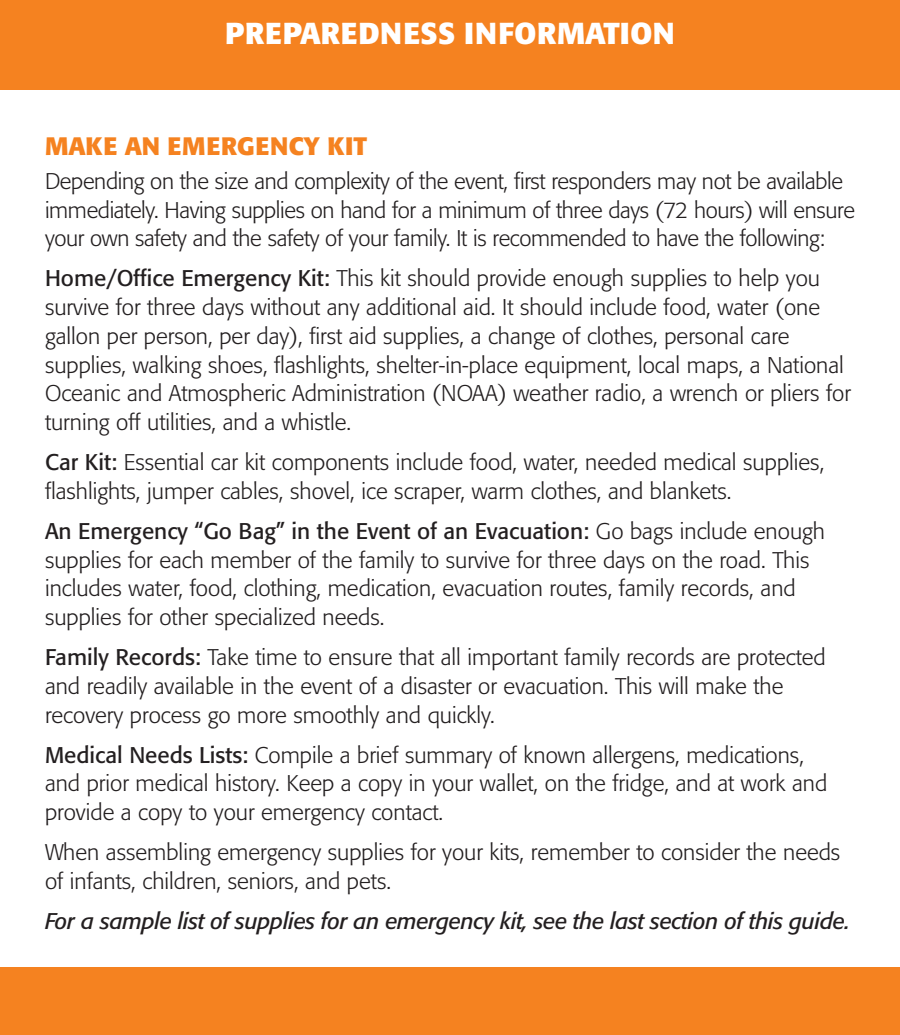
<style>
.page{position:relative;width:900px;height:1035px;background:#fff}
.page>*{position:absolute;margin:0;border:0;box-sizing:border-box;transform-origin:0 0}
.t1{font:700 30px "Formata";letter-spacing:.02em;color:#fff}
.t2{font:700 25px "Formata";letter-spacing:.02em;color:#f58220}
.t3{font:300 22.5px/28.8px "Formata";color:#231f20}
.t4{font:italic 22.5px "Formata";letter-spacing:-.015em;color:#231f20}
.s1{font-weight:400}
</style>
<div class="page">
<div style="left:0;top:0;width:900px;height:90px;background:#f58220"></div>
<div style="left:0;top:968px;width:900px;height:67px;background:#f58220"></div>
<p class="t1" style="left:225px;top:15px;width:451px">PREPAREDNESS INFORMATION</p>
<p class="t2" style="left:45px;top:130px;width:323px">MAKE AN EMERGENCY KIT</p>
<p class="t3" style="left:45px;top:167px;width:811px">Depending on the size and complexity of the event, first responders may not be available immediately. Having supplies on hand for a minimum of three days (72 hours) will ensure your own safety and the safety of your family. It is recommended to have the following:</p>
<p class="t3" style="left:45px;top:264px;width:808px"><span class="s1">Home/Office Emergency Kit:</span> This kit should provide enough supplies to help you survive for three days without any additional aid. It should include food, water (one gallon per person, per day), first aid supplies, a change of clothes, personal care supplies, walking shoes, flashlights, shelter-in-place equipment, local maps, a National Oceanic and Atmospheric Administration (NOAA) weather radio, a wrench or pliers for turning off utilities, and a whistle.</p>
<p class="t3" style="left:45px;top:448px;width:781px"><span class="s1">Car Kit:</span> Essential car kit components include food, water, needed medical supplies, flashlights, jumper cables, shovel, ice scraper, warm clothes, and blankets.</p>
<p class="t3" style="left:45px;top:517px;width:782px"><span class="s1">An Emergency “Go Bag” in the Event of an Evacuation:</span> Go bags include enough supplies for each member of the family to survive for three days on the road. This includes water, food, clothing, medication, evacuation routes, family records, and supplies for other specialized needs.</p>
<p class="t3" style="left:45px;top:643px;width:782px"><span class="s1">Family Records:</span> Take time to ensure that all important family records are protected and readily available in the event of a disaster or evacuation. This will make the recovery process go more smoothly and quickly.</p>
<p class="t3" style="left:45px;top:741px;width:784px"><span class="s1">Medical Needs Lists:</span> Compile a brief summary of known allergens, medications, and prior medical history. Keep a copy in your wallet, on the fridge, and at work and provide a copy to your emergency contact.</p>
<p class="t3" style="left:45px;top:838px;width:797px">When assembling emergency supplies for your kits, remember to consider the needs of infants, children, seniors, and pets.</p>
<p class="t4" style="left:45px;top:908px;width:806px">For a sample list of supplies for an emergency kit, see the last section of this guide.</p>
</div>
